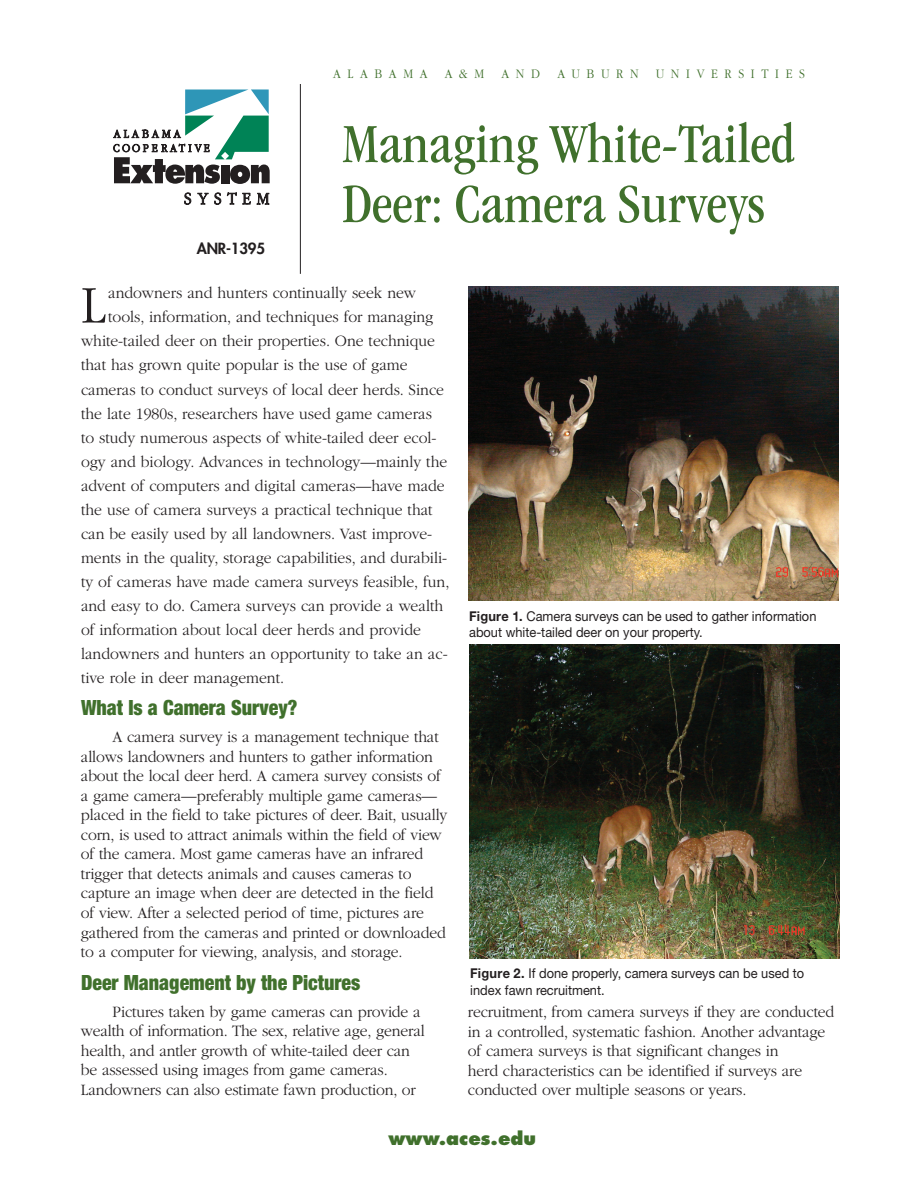
<style>
.page{position:relative;width:918px;height:1188px;background:#fff}
.page>*{position:absolute;margin:0;border:0;box-sizing:border-box;transform-origin:0 0}
.t1{font:condensed 57px/60px "ITC Garamond Std";color:#40702c}
.t2{font:300 55.05px "ITC Garamond Std";color:#231f20;scale:.95 1}
.t3{font:900 condensed 21px "Helvetica Neue LT Std";color:#40702c;scale:.95 1}
.t4{font:800 18px "Futura Std";color:#40702c}
.t5{font:300 16.5px/19.5px "ITC Garamond Std";letter-spacing:-.01em;color:#231f20;scale:.95 1}
.t6{font:800 15px "Futura Std";letter-spacing:-.01em;color:#231f20}
.t7{font:13.5px/16.5px "Helvetica Neue LT Std";color:#231f20;scale:.95 1}
.t8{font:300 13.5px "ITC Garamond Std";letter-spacing:.62em;color:#40702c;scale:.9 1}
.s1{font-weight:700}
</style>
<div class="page">
<svg style="left:113px;top:89px;width:157px;height:116px"></svg>
<hr style="left:300px;top:84px;width:1px;height:190px;background:#231f20">
<img style="left:469px;top:287px;width:369px;height:314px">
<img style="left:469px;top:645px;width:370px;height:313px">
<p class="t8" style="left:333px;top:67px;width:104px">Al abama</p>
<p class="t8" style="left:445px;top:67px;width:45px">A&amp;M</p>
<p class="t8" style="left:501px;top:67px;width:44px">and</p>
<p class="t8" style="left:557px;top:67px;width:92px">Auburn</p>
<p class="t8" style="left:656px;top:67px;width:167px">Univer sit ies</p>
<p class="t6" style="left:197px;top:239px;width:70px">ANR-1395</p>
<h1 class="t1" style="left:342px;top:114px;width:454px">Managing White-Tailed<br>Deer: Camera Surveys</h1>
<h2 class="t2" style="left:81px;top:276px;width:26px">L</h2>
<p class="t5" style="left:108px;top:284px;width:326px">andowners and hunters continually seek new</p>
<p class="t5" style="left:108px;top:308px;width:344px">tools, information, and techniques for managing</p>
<p class="t5" style="left:81px;top:332px;width:374px">white-tailed deer on their properties. One technique</p>
<p class="t5" style="left:81px;top:356px;width:345px">that has grown quite popular is the use of game</p>
<p class="t5" style="left:81px;top:380px;width:384px">cameras to conduct surveys of local deer herds. Since</p>
<p class="t5" style="left:81px;top:404px;width:371px">the late 1980s, researchers have used game cameras</p>
<p class="t5" style="left:81px;top:428px;width:376px">to study numerous aspects of white-tailed deer ecol-</p>
<p class="t5" style="left:81px;top:452px;width:387px">ogy and biology. Advances in technology—mainly the</p>
<p class="t5" style="left:81px;top:476px;width:384px">advent of computers and digital cameras—have made</p>
<p class="t5" style="left:81px;top:500px;width:372px">the use of camera surveys a practical technique that</p>
<p class="t5" style="left:81px;top:524px;width:371px">can be easily used by all landowners. Vast improve-</p>
<p class="t5" style="left:81px;top:548px;width:387px">ments in the quality, storage capabilities, and durabili-</p>
<p class="t5" style="left:81px;top:572px;width:389px">ty of cameras have made camera surveys feasible, fun,</p>
<p class="t5" style="left:81px;top:596px;width:383px">and easy to do. Camera surveys can provide a wealth</p>
<p class="t5" style="left:81px;top:620px;width:359px">of information about local deer herds and provide</p>
<p class="t5" style="left:81px;top:644px;width:388px">landowners and hunters an opportunity to take an ac-</p>
<p class="t5" style="left:81px;top:668px;width:215px">tive role in deer management.</p>
<p class="t3" style="left:81px;top:695px;width:230px">What Is a Camera Survey?</p>
<p class="t5" style="left:81px;top:728px;width:387px;text-indent:32px">A camera survey is a management technique that allows landowners and hunters to gather information about the local deer herd. A camera survey consists of a game camera—preferably multiple game cameras— placed in the field to take pictures of deer. Bait, usually corn, is used to attract animals within the field of view of the camera. Most game cameras have an infrared trigger that detects animals and causes cameras to capture an image when deer are detected in the field of view. After a selected period of time, pictures are gathered from the cameras and printed or downloaded to a computer for viewing, analysis, and storage.</p>
<p class="t3" style="left:81px;top:970px;width:296px">Deer Management by the Pictures</p>
<p class="t5" style="left:81px;top:1002px;width:363px;text-indent:32px">Pictures taken by game cameras can provide a wealth of information. The sex, relative age, general health, and antler growth of white-tailed deer can be assessed using images from game cameras.<br>Landowners can also estimate fawn production, or</p>
<p class="t5" style="left:468px;top:1002px;width:387px">recruitment, from camera surveys if they are conducted in a controlled, systematic fashion. Another advantage of camera surveys is that significant changes in<br>herd characteristics can be identified if surveys are conducted over multiple seasons or years.</p>
<p class="t7" style="left:469px;top:607px;width:367px"><span class="s1">Figure 1.</span> Camera surveys can be used to gather information about white-tailed deer on your property.</p>
<p class="t7" style="left:470px;top:965px;width:353px"><span class="s1">Figure 2.</span> If done properly, camera surveys can be used to index fawn recruitment.</p>
<p class="t4" style="left:389px;top:1127px;width:149px">www.aces.edu</p>
</div>
